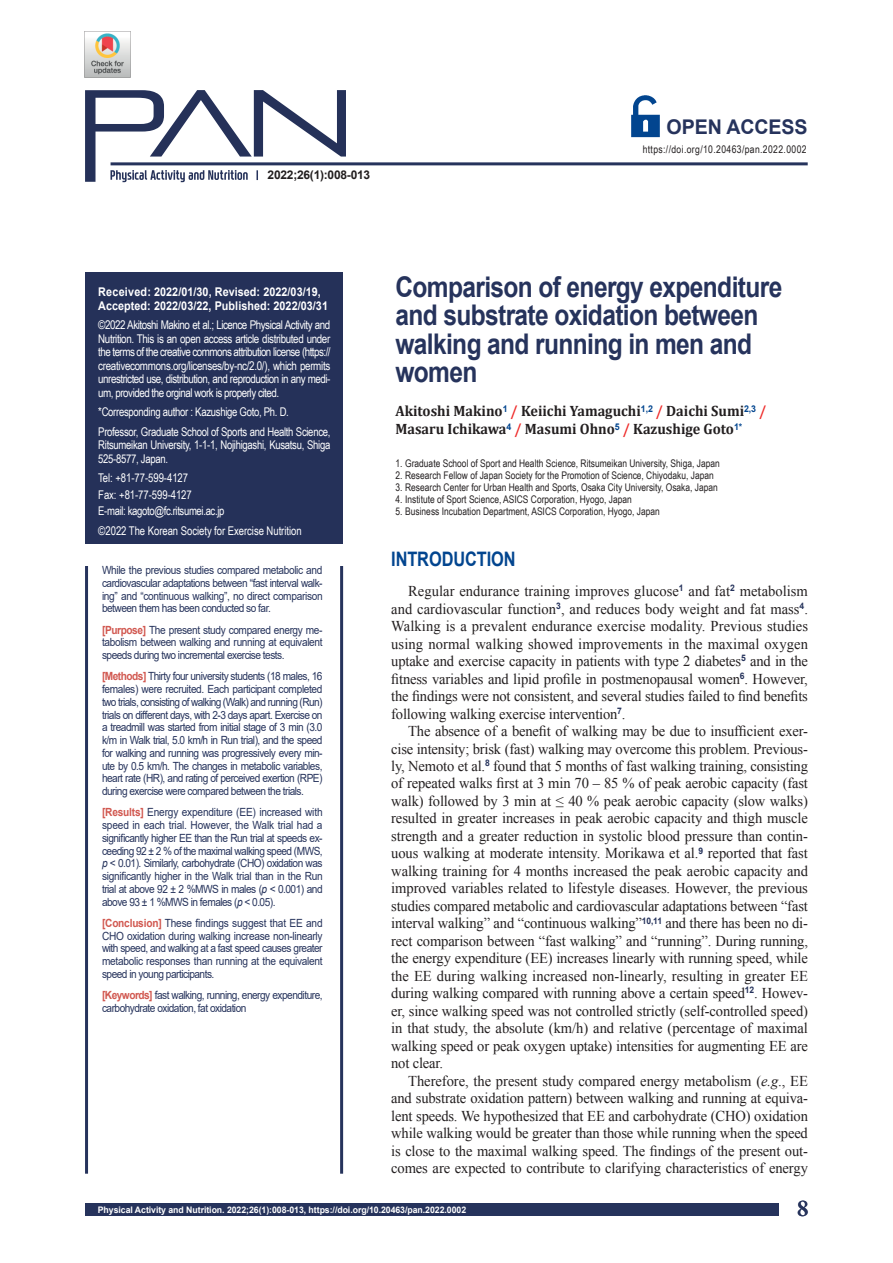
<style>
.page{position:relative;width:893px;height:1263px;background:#fff}
.page>*{position:absolute;margin:0;border:0;box-sizing:border-box;transform-origin:0 0}
.t1{font:700 28.5px/28.5px "Arial";letter-spacing:-.025em;color:#26335c;scale:.86 1}
.t2{font:600 24px "Garamond Premr Pro";color:#26335c}
.t3{font:700 20.25px "Arial";letter-spacing:-.005em;color:#26335c}
._01_-_INTRO{font:700 19.95px "Arial";letter-spacing:-.005em;color:#02458f;scale:.82 1}
.t4{font:700 19.5px "Arial";color:#26335c}
.바탕글{font:15px/17.4px "Times New Roman";letter-spacing:-.01em;color:#231f20;text-align:justify}
.t5{font:700 15px "Cambria";color:#231f20;scale:.95 1}
.t6{font:12px/13.5px "Arial Narrow";letter-spacing:-.025em;color:#fff;text-align:justify}
.t7{font:700 12px "Arial";letter-spacing:.005em;color:#fff;scale:.9 1}
.t8{font:12px "Arial Narrow";letter-spacing:-.005em;color:#fff}
.t9{font:700 12px "Arial";letter-spacing:-.02em;color:#231f20}
.요약내용{font:11.25px/12.8px "Arial";letter-spacing:-.05em;color:#26335c;text-align:justify;scale:.9 1}
.t10{font:10.5px "Arial Narrow";color:#231f20}
.t11{font:10.5px "Arial Narrow";letter-spacing:.035em;color:#231f20}
.t12{font:700 9px "Arial";letter-spacing:-.005em;color:#fff}
.s1{font-weight:700;color:#d15850}
.s2{font-style:italic}
.s3{color:#ee2928}
</style>
<div class="page">
<div style="left:85px;top:1203px;width:693px;height:13px;background:#26335c"></div>
<hr style="left:85px;top:566px;width:3px;height:608px;background:#26335c">
<hr style="left:340px;top:566px;width:3px;height:608px;background:#26335c">
<div style="left:85px;top:273px;width:258px;height:271px;background:#253159"></div>
<img style="left:631px;top:95px;width:29px;height:43px">
<hr style="left:111px;top:162px;width:697px;height:3px;background:#26335c">
<svg style="left:85px;top:90px;width:261px;height:92px"></svg>
<img style="left:84px;top:31px;width:47px;height:47px">
<p class="t9" style="left:268px;top:167px;width:104px">2022;26(1):008-013</p>
<p class="t3" style="left:666px;top:112px;width:143px">OPEN ACCESS</p>
<p class="t11" style="left:643px;top:141px;width:165px">https://doi.org/10.20463/pan.2022.0002</p>
<p class="t7" style="left:98px;top:284px;width:249px">Received: 2022/01/30, Revised: 2022/03/19,</p>
<p class="t7" style="left:98px;top:297px;width:257px">Accepted: 2022/03/22, Published: 2022/03/31</p>
<p class="t6" style="left:98px;top:318px;width:234px">©2022 Akitoshi Makino et al.; Licence Physical Activity and Nutrition. This is an open access article distributed under the terms of the creative commons attribution license (https:// creativecommons.org/licenses/by-nc/2.0/), which permits unrestricted use, distribution, and reproduction in any medi&shy;um, provided the orginal work is properly cited.</p>
<p class="t6" style="left:98px;top:405px;width:192px">*Corresponding author : Kazushige Goto, Ph. D.</p>
<p class="t6" style="left:98px;top:424px;width:234px">Professor, Graduate School of Sports and Health Science, Ritsumeikan University, 1-1-1, Nojihigashi, Kusatsu, Shiga 525-8577, Japan.</p>
<p class="t8" style="left:98px;top:469px;width:91px">Tel: +81-77-599-4127</p>
<p class="t8" style="left:98px;top:486px;width:95px">Fax: +81-77-599-4127</p>
<p class="t6" style="left:98px;top:504px;width:128px">E-mail: kagoto@fc.ritsumei.ac.jp</p>
<p class="t8" style="left:98px;top:521px;width:205px">©2022 The Korean Society for Exercise Nutrition</p>
<p class="요약내용" style="left:102px;top:564px;width:247px">While the previous studies compared metabolic and cardiovascular adaptations between “fast interval walk&shy;ing” and “continuous walking”, no direct comparison between them has been conducted so far.</p>
<p class="요약내용" style="left:102px;top:623px;width:247px"><span class="s1">[Purpose]</span> The present study compared energy me&shy;tabolism between walking and running at equivalent speeds during two incremental exercise tests.</p>
<p class="요약내용" style="left:102px;top:670px;width:247px"><span class="s1">[Methods]</span> Thirty four university students (18 males, 16 females) were recruited. Each participant completed two trials, consisting of walking (Walk) and running (Run) trials on different days, with 2-3 days apart. Exercise on a treadmill was started from initial stage of 3 min (3.0 k/m in Walk trial, 5.0 km/h in Run trial), and the speed for walking and running was progressively every min&shy;ute by 0.5 km/h. The changes in metabolic variables, heart rate (HR), and rating of perceived exertion (RPE) during exercise were compared between the trials.</p>
<p class="요약내용" style="left:102px;top:806px;width:247px"><span class="s1">[Results]</span> Energy expenditure (EE) increased with speed in each trial. However, the Walk trial had a significantly higher EE than the Run trial at speeds ex&shy;ceeding 92 ± 2 % of the maximal walking speed (MWS, <span class="s2">p</span> &lt; 0.01). Similarly, carbohydrate (CHO) oxidation was significantly higher in the Walk trial than in the Run trial at above 92 ± 2 %MWS in males (<span class="s2">p</span> &lt; 0.001) and above 93 ± 1 %MWS in females (<span class="s2">p</span> &lt; 0.05).</p>
<p class="요약내용" style="left:102px;top:916px;width:247px"><span class="s1">[Conclusion]</span> These findings suggest that EE and CHO oxidation during walking increase non-linearly with speed, and walking at a fast speed causes greater metabolic responses than running at the equivalent speed in young participants.</p>
<p class="요약내용" style="left:102px;top:989px;width:247px"><span class="s1">[Keywords]</span> fast walking, running, energy expenditure, carbohydrate oxidation, fat oxidation</p>
<p class="t1" style="left:395px;top:273px;width:451px">Comparison of energy expenditure and substrate oxidation between walking and running in men and women</p>
<p class="t5" style="left:395px;top:400px;width:392px">Akitoshi Makino<sup>1</sup> <span class="s3">/</span> Keiichi Yamaguchi<sup>1,2</sup> <span class="s3">/</span> Daichi Sumi<sup>2,3</sup> <span class="s3">/</span></p>
<p class="t5" style="left:395px;top:418px;width:367px">Masaru Ichikawa<sup>4</sup> <span class="s3">/</span> Masumi Ohno<sup>5</sup> <span class="s3">/</span> Kazushige Goto<sup>1*</sup></p>
<p class="t10" style="left:395px;top:456px;width:326px">1. Graduate School of Sport and Health Science, Ritsumeikan University, Shiga, Japan</p>
<p class="t10" style="left:395px;top:468px;width:320px">2. Research Fellow of Japan Society for the Promotion of Science, Chiyodaku, Japan</p>
<p class="t10" style="left:395px;top:480px;width:324px">3. Research Center for Urban Health and Sports, Osaka City University, Osaka, Japan</p>
<p class="t10" style="left:395px;top:492px;width:238px">4. Institute of Sport Science, ASICS Corporation, Hyogo, Japan</p>
<p class="t10" style="left:395px;top:504px;width:266px">5. Business Incubation Department, ASICS Corporation, Hyogo, Japan</p>
<p class="_01_-_INTRO" style="left:391px;top:545px;width:153px">INTRODUCTION</p>
<p class="바탕글" style="left:391px;top:582px;width:418px;text-indent:17px">Regular endurance training improves glucose<sup>1</sup> and fat<sup>2</sup> metabolism and cardiovascular function<sup>3</sup>, and reduces body weight and fat mass<sup>4</sup>.<br>Walking is a prevalent endurance exercise modality. Previous studies using normal walking showed improvements in the maximal oxygen uptake and exercise capacity in patients with type 2 diabetes<sup>5</sup> and in the fitness variables and lipid profile in postmenopausal women<sup>6</sup>. However, the findings were not consistent, and several studies failed to find benefits following walking exercise intervention<sup>7</sup>.</p>
<p class="바탕글" style="left:391px;top:722px;width:418px;text-indent:17px">The absence of a benefit of walking may be due to insufficient exer&shy;cise intensity; brisk (fast) walking may overcome this problem. Previous&shy;ly, Nemoto et al.<sup>8</sup> found that 5 months of fast walking training, consisting of repeated walks first at 3 min 70 – 85 % of peak aerobic capacity (fast walk) followed by 3 min at ≤ 40 % peak aerobic capacity (slow walks) resulted in greater increases in peak aerobic capacity and thigh muscle strength and a greater reduction in systolic blood pressure than contin&shy;uous walking at moderate intensity. Morikawa et al.<sup>9</sup> reported that fast walking training for 4 months increased the peak aerobic capacity and improved variables related to lifestyle diseases. However, the previous studies compared metabolic and cardiovascular adaptations between “fast interval walking” and “continuous walking”<sup>10,11</sup> and there has been no di&shy;rect comparison between “fast walking” and “running”. During running, the energy expenditure (EE) increases linearly with running speed, while the EE during walking increased non-linearly, resulting in greater EE during walking compared with running above a certain speed<sup>12</sup>. Howev&shy;er, since walking speed was not controlled strictly (self-controlled speed) in that study, the absolute (km/h) and relative (percentage of maximal walking speed or peak oxygen uptake) intensities for augmenting EE are not clear.</p>
<p class="바탕글" style="left:391px;top:1071px;width:418px;text-indent:17px">Therefore, the present study compared energy metabolism (<span class="s2">e.g</span>., EE and substrate oxidation pattern) between walking and running at equiva&shy;lent speeds. We hypothesized that EE and carbohydrate (CHO) oxidation while walking would be greater than those while running when the speed is close to the maximal walking speed. The findings of the present out&shy;comes are expected to contribute to clarifying characteristics of energy</p>
<p class="t12" style="left:98px;top:1203px;width:370px">Physical Activity and Nutrition. 2022;26(1):008-013, https://doi.org/10.20463/pan.2022.0002</p>
<p class="t4" style="left:798px;top:1192px;width:12px">8</p>
<p class="t2" style="left:797px;top:1194px;width:13px">8</p>
</div>
